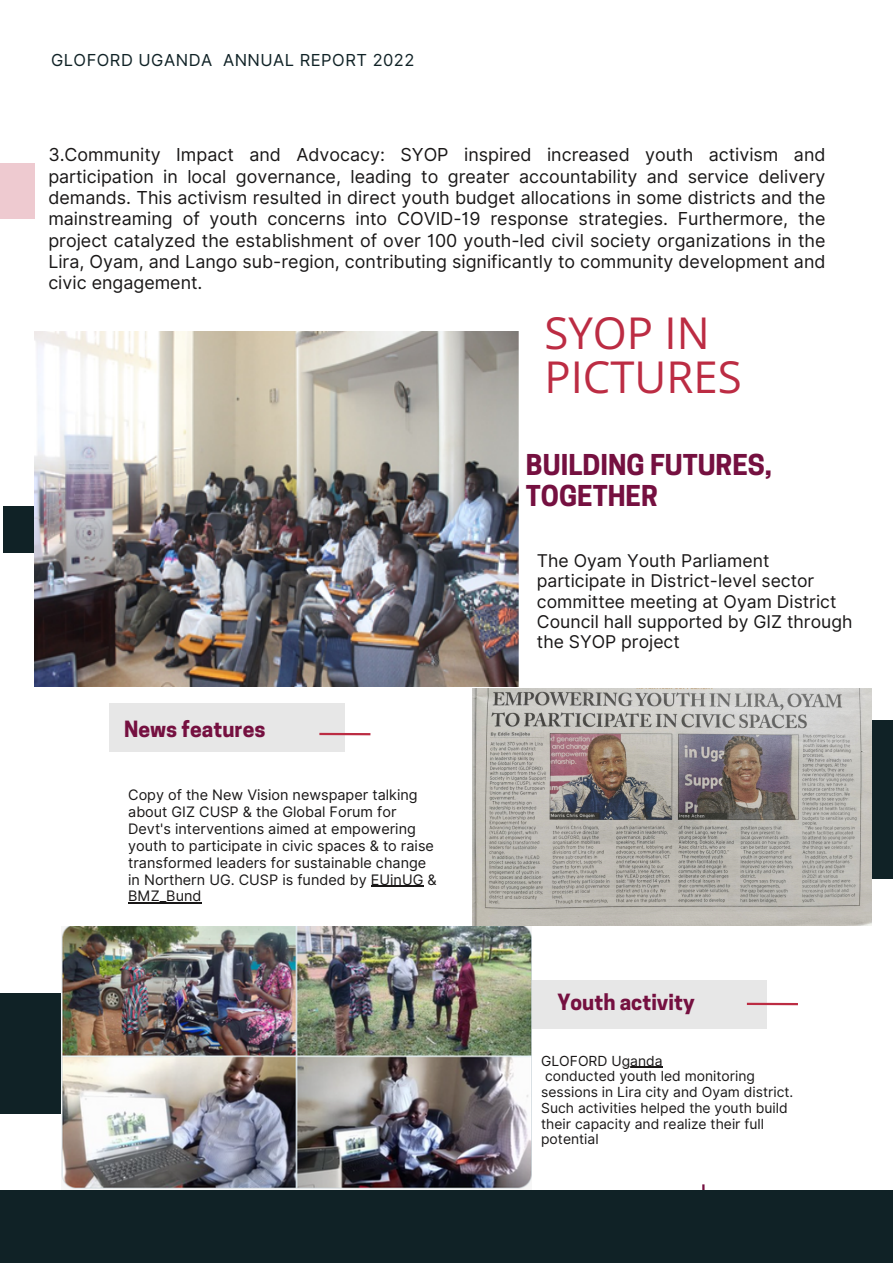
<style>
.page{position:relative;width:893px;height:1264px;background:#fff}
.page>*{position:absolute;margin:0;border:0;box-sizing:border-box;transform-origin:0 0}
.t1{font:43.8px/43.8px "Open Sans";color:#bc2c43}
.t2{font:700 27px/31.5px "Cooper Hewitt";color:#751040}
.t3{font:700 21px "Cooper Hewitt";color:#751040}
.t4{font:17.85px/21.3px "Inter";color:#191717;text-align:justify}
.t5{font:17.55px/20.2px "Inter";color:#191717}
.t6{font:16.5px "Inter";letter-spacing:.03em;color:#102226}
.t7{font:14.4px/16.8px "Inter";color:#191717}
.t8{font:13.95px/15.8px "Inter";color:#191717}
</style>
<div class="page">
<hr style="left:702px;top:1184px;width:2px;height:32px;background:#751040">
<div style="left:0;top:1189px;width:892px;height:73px;background:#102226"></div>
<div style="left:0;top:163px;width:35px;height:56px;background:#eecad0"></div>
<div style="left:819px;top:720px;width:73px;height:158px;background:#102226"></div>
<img style="left:473px;top:688px;width:398px;height:237px">
<div style="left:110px;top:703px;width:235px;height:49px;background:#e7e7e7"></div>
<div style="left:531px;top:979px;width:235px;height:49px;background:#e7e7e7"></div>
<div style="left:0;top:993px;width:142px;height:120px;background:#102226"></div>
<div style="left:3px;top:506px;width:125px;height:47px;background:#102226"></div>
<hr style="left:319px;top:732px;width:51px;height:3px;background:#bc2c43">
<hr style="left:746px;top:1002px;width:51px;height:3px;background:#bc2c43">
<img style="left:62px;top:926px;width:470px;height:263px">
<img style="left:35px;top:331px;width:484px;height:355px">
<hr style="left:371px;top:885px;width:52px;height:1px;background:#191717">
<hr style="left:128px;top:902px;width:73px;height:1px;background:#191717">
<hr style="left:621px;top:1066px;width:41px;height:1px;background:#191717">
<p class="t6" style="left:51px;top:50px;width:365px">GLOFORD UGANDA ANNUAL REPORT 2022</p>
<p class="t4" style="left:48px;top:144px;width:778px">3.Community Impact and Advocacy: SYOP inspired increased youth activism and participation in local governance, leading to greater accountability and service delivery demands. This activism resulted in direct youth budget allocations in some districts and the mainstreaming of youth concerns into COVID-19 response strategies. Furthermore, the project catalyzed the establishment of over 100 youth-led civil society organizations in the Lira, Oyam, and Lango sub-region, contributing significantly to community development and civic engagement.</p>
<p class="t1" style="left:544px;top:310px;width:199px">SYOP IN<br>PICTURES</p>
<p class="t2" style="left:526px;top:452px;width:248px">BUILDING FUTURES,<br>TOGETHER</p>
<p class="t3" style="left:124px;top:721px;width:143px">News features</p>
<p class="t7" style="left:128px;top:786px;width:310px">Copy of the New Vision newspaper talking about GIZ CUSP &amp; the Global Forum for Devt's interventions aimed at empowering youth to participate in civic spaces &amp; to raise transformed leaders for sustainable change in Northern UG. CUSP is funded by EUinUG &amp; BMZ_Bund</p>
<p class="t5" style="left:537px;top:550px;width:317px">The Oyam Youth Parliament participate in District-level sector committee meeting at Oyam District<br>Council hall supported by GIZ through the SYOP project</p>
<p class="t3" style="left:557px;top:993px;width:139px">Youth activity</p>
<p class="t8" style="left:541px;top:1052px;width:123px">GLOFORD Uganda</p>
<p class="t8" style="left:541px;top:1068px;width:254px">conducted youth led monitoring sessions in Lira city and Oyam district.<br>Such activities helped the youth build their capacity and realize their full potential</p>
</div>
